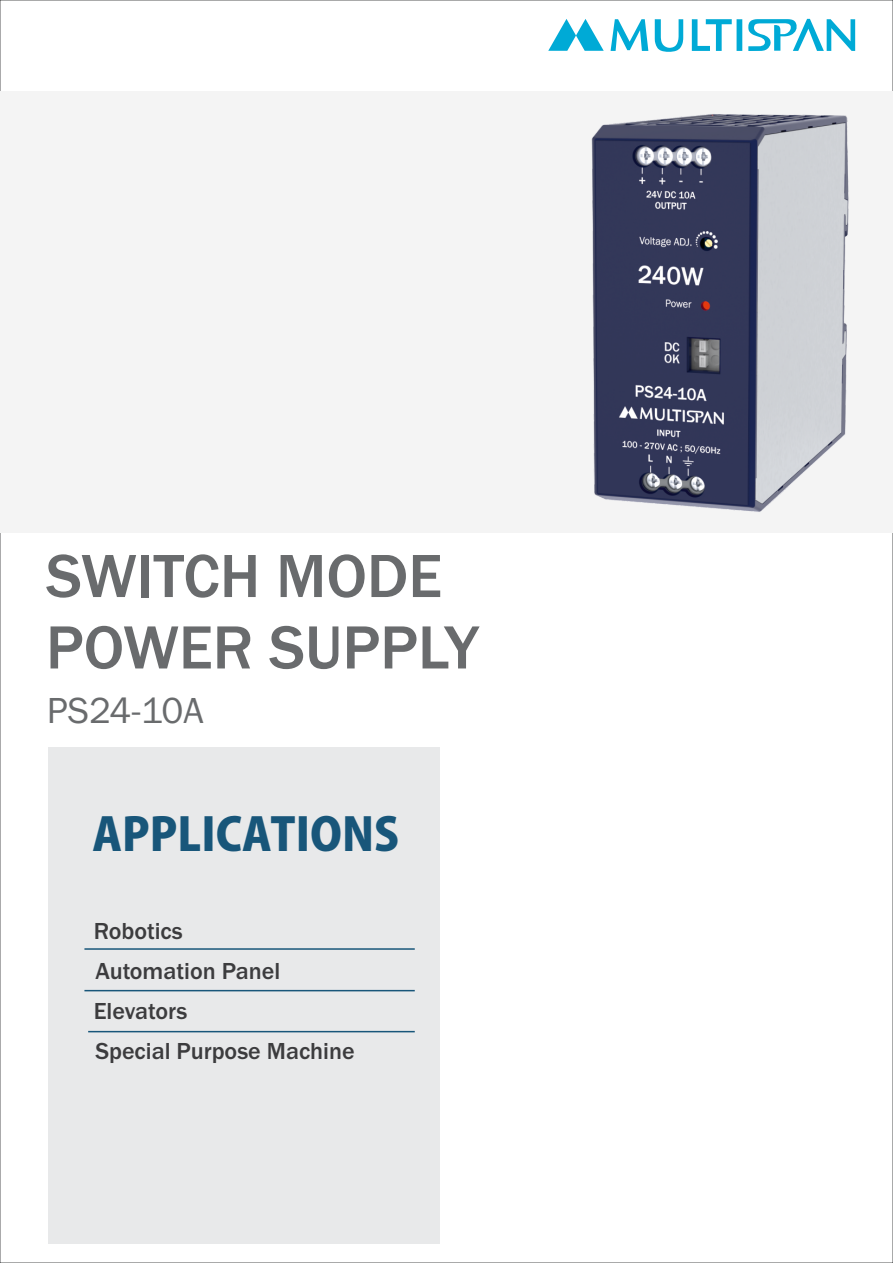
<style>
.page{position:relative;width:893px;height:1263px;background:#fff}
.page>*{position:absolute;margin:0;border:0;box-sizing:border-box;transform-origin:0 0}
.t1{font:500 63px/71.4px "Franklin Gothic";color:#696b6d}
.t2{font:800 45px "Koz Go Pro";color:#18567a}
.t3{font:37.5px "Franklin Gothic";color:#696b6d}
.t4{font:500 24px/40.3px "Franklin Gothic";color:#3c3c3e}
</style>
<div class="page">
<svg style="left:548px;top:19px;width:307px;height:33px"></svg>
<div style="left:0;top:92px;width:893px;height:441px;background:#f4f4f4"></div>
<div style="left:48px;top:748px;width:392px;height:496px;background:#e8e9ea"></div>
<svg style="left:84px;top:948px;width:331px;height:2px"></svg>
<svg style="left:84px;top:989px;width:331px;height:3px"></svg>
<svg style="left:88px;top:1030px;width:327px;height:3px"></svg>
<img style="left:591px;top:114px;width:258px;height:398px">
<h1 class="t1" style="left:46px;top:545px;width:434px">SWITCH MODE<br>POWER SUPPLY</h1>
<h3 class="t3" style="left:47px;top:696px;width:158px">PS24-10A</h3>
<h2 class="t2" style="left:93px;top:811px;width:308px">APPLICATIONS</h2>
<p class="t4" style="left:94px;top:912px;width:263px">Robotics<br>Automation Panel<br>Elevators<br>Special Purpose Machine</p>
</div>
